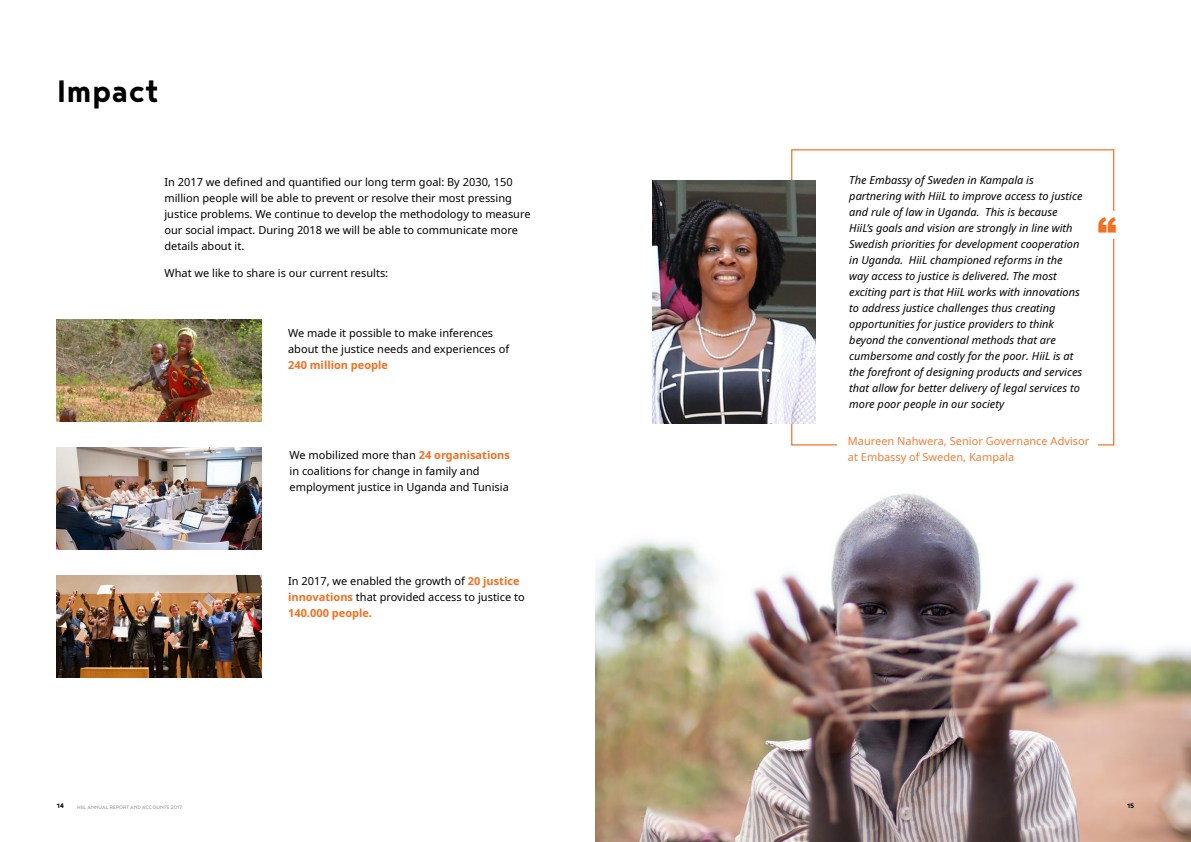
<style>
.page{position:relative;width:1191px;height:842px;background:#fff}
.page>*{position:absolute;margin:0;border:0;box-sizing:border-box;transform-origin:0 0}
.t1{font:700 38px "Noyh";color:#000}
.t2{font:900 38px "Arial";color:#f36f21}
.t3{font:italic 11px/16px "Noto Sans";color:#000}
.t4{font:11px/16px "Noto Sans";color:#000}
.t5{font:11px/16px "Noto Sans";color:#f57d36}
.t6{font:700 11px "Noto Sans";color:#f36f21}
.t7{font:700 8px "Noyh";color:#000}
.t8{font:6px "Noyh";color:#939598}
.s1{font-weight:700;color:#f36f21}
</style>
<div class="page">
<img style="left:595px;top:440px;width:596px;height:402px">
<img style="left:652px;top:180px;width:163px;height:244px">
<div style="left:837px;top:436px;width:260px;height:49px;background:#fff"></div>
<img style="left:57px;top:320px;width:204px;height:102px">
<img style="left:57px;top:447px;width:204px;height:102px">
<img style="left:57px;top:575px;width:204px;height:102px">
<h1 class="t1" style="left:57px;top:69px;width:104px">Impact</h1>
<p class="t4" style="left:164px;top:174px;width:368px">In 2017 we defined and quantified our long term goal: By 2030, 150 million people will be able to prevent or resolve their most pressing justice problems. We continue to develop the methodology to measure our social impact. During 2018 we will be able to communicate more details about it.</p>
<p class="t4" style="left:164px;top:265px;width:225px">What we like to share is our current results:</p>
<p class="t4" style="left:288px;top:325px;width:223px">We made it possible to make inferences about the justice needs and experiences of</p>
<p class="t6" style="left:288px;top:357px;width:101px">240 million people</p>
<p class="t4" style="left:289px;top:447px;width:222px">We mobilized more than <span class="s1">24 organisations </span>in coalitions for change in family and employment justice in Uganda and Tunisia</p>
<p class="t7" style="left:57px;top:801px;width:9px">14</p>
<p class="t8" style="left:77px;top:803px;width:106px">HIIL ANNUAL REPORT AND ACCOUNTS 2017</p>
<p class="t4" style="left:288px;top:573px;width:238px">In 2017, we enabled the growth of <span class="s1">20 justice innovations</span> that provided access to justice to<br><span class="s1">140.000 people.</span></p>
<p class="t3" style="left:849px;top:172px;width:235px">The Embassy of Sweden in Kampala is partnering with HiiL to improve access to justice and rule of law in Uganda. This is because HiiL’s goals and vision are strongly in line with Swedish priorities for development cooperation in Uganda. HiiL championed reforms in the way access to justice is delivered. The most exciting part is that HiiL works with innovations to address justice challenges thus creating opportunities for justice providers to think beyond the conventional methods that are cumbersome and costly for the poor. HiiL is at the forefront of designing products and services that allow for better delivery of legal services to more poor people in our society</p>
<h1 class="t2" style="left:1097px;top:204px;width:20px">“</h1>
<p class="t5" style="left:848px;top:433px;width:243px">Maureen Nahwera, Senior Governance Advisor at Embassy of Sweden, Kampala</p>
<p class="t7" style="left:1127px;top:801px;width:9px">15</p>
</div>
